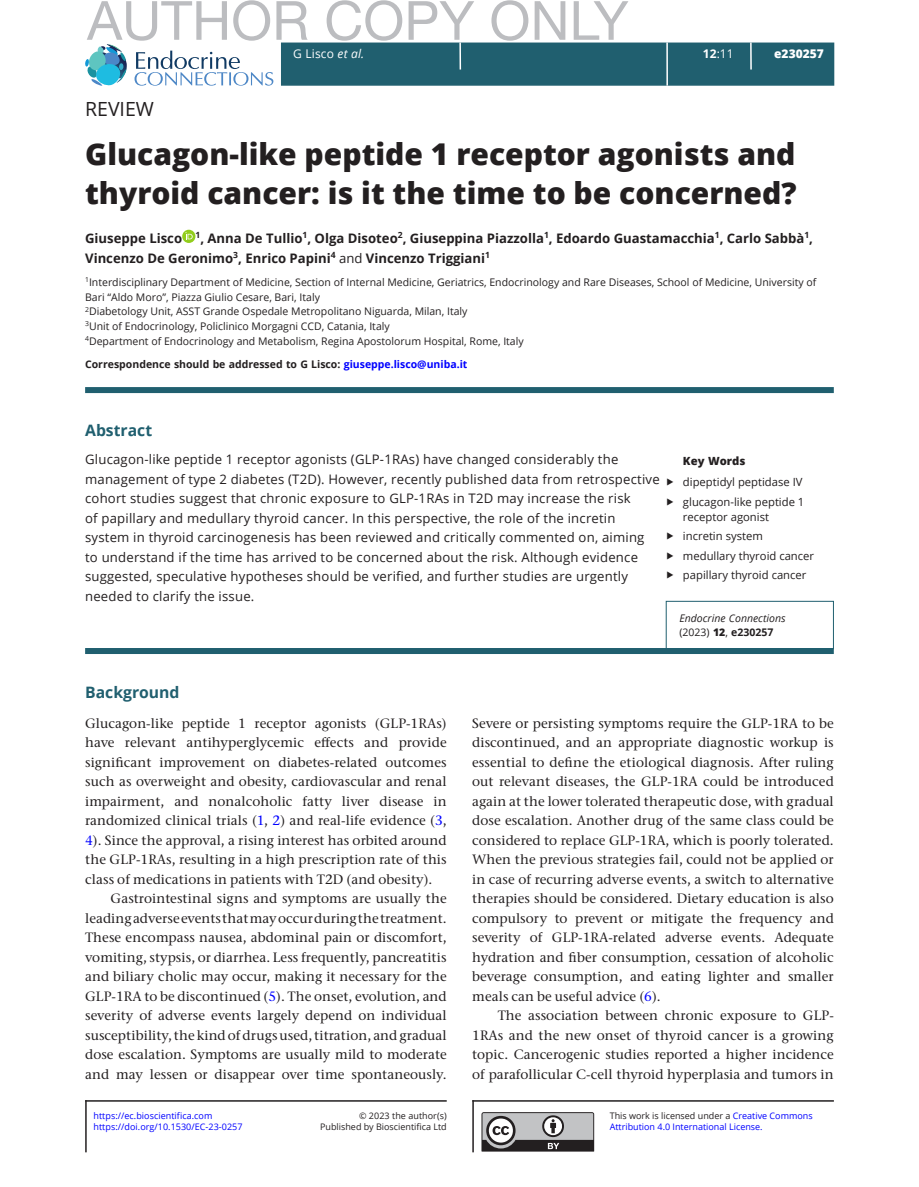
<style>
.page{position:relative;width:919px;height:1187px;background:#fff}
.page>*{position:absolute;margin:0;border:0;box-sizing:border-box;transform-origin:0 0}
.t1{font:54px "Helvetica Neue LT Pro";color:#bcbdc0}
.CT{font:800 30px/39px "Open Sans";color:#231f20}
.AT{font:19.5px "Open Sans";color:#231f20}
.H1_Rule{font:700 15.75px "Open Sans";color:#205f6f}
.ABS_H{font:700 15.75px "Open Sans";color:#205f6f}
.TXI{font:500 13.5px/19.5px "Stone Serif ITC Pro";letter-spacing:.005em;color:#231f20;text-align:justify}
.TXT{font:500 13.5px/19.5px "Stone Serif ITC Pro";letter-spacing:.005em;color:#231f20;text-align:justify}
.ABS_TXT_L{font:13.2px/19.5px "Open Sans";letter-spacing:.015em;color:#231f20}
.AU{font:700 13.2px/19.5px "Open Sans";color:#231f20}
.t2{font:12px "Open Sans";letter-spacing:.015em;color:#fff}
.t3{font:800 12px "Open Sans";color:#fff}
.t4{font:11.25px/15px "Open Sans";color:#231f20}
.Keywords_Head{font:800 11.25px "Open Sans";color:#231f20}
.Address{font:10.5px/14.7px "Open Sans";color:#231f20}
.Corres{font:700 10.5px "Open Sans";color:#231f20}
.Corres-2{font:italic 10.5px "Open Sans";color:#231f20}
.Corres-3{font:10.5px "Open Sans";color:#231f20}
.t5{font:9px "Open Sans";letter-spacing:.005em;color:#00f}
.t6{font:9px/11.4px "Open Sans";color:#231f20;text-align:right}
.s1{font-style:italic}
.s2{font-weight:700}
.s3{font-weight:400}
.s4{color:#00f}
.s5{font-weight:800}
</style>
<div class="page">
<div style="left:281px;top:43px;width:553px;height:43px;background:#205f6f;border:2px solid #205f6f"></div>
<svg style="left:750px;top:43px;width:1px;height:27px"></svg>
<hr style="left:666px;top:43px;width:2px;height:43px;background:#fff">
<hr style="left:459px;top:43px;width:2px;height:27px;background:#fff">
<svg style="left:134px;top:51px;width:139px;height:35px"></svg>
<svg style="left:85px;top:44px;width:42px;height:42px"></svg>
<div style="left:665px;top:601px;width:168px;height:48px;border:1px solid #205f6f"></div>
<svg style="left:182px;top:230px;width:13px;height:13px"></svg>
<svg style="left:185px;top:232px;width:8px;height:7px"></svg>
<div style="left:85px;top:387px;width:748px;height:6px;background:#205f6f"></div>
<div style="left:85px;top:648px;width:748px;height:6px;background:#205f6f"></div>
<svg style="left:481px;top:1112px;width:113px;height:39px;background:#8e8d8e"></svg>
<hr style="left:472px;top:1100px;width:361px;height:1px;background:#231f20">
<hr style="left:472px;top:1100px;width:2px;height:52px;background:#231f20">
<hr style="left:85px;top:1100px;width:361px;height:1px;background:#231f20">
<hr style="left:85px;top:1100px;width:2px;height:52px;background:#231f20">
<h1 class="t1" style="left:87px;top:-13px;width:543px">AUTHOR COPY ONLY</h1>
<p class="t2" style="left:293px;top:46px;width:73px">G Lisco <span class="s1">et al.</span></p>
<p class="t2" style="left:703px;top:46px;width:32px"><span class="s2">12</span>:11</p>
<p class="t3" style="left:774px;top:45px;width:51px">e230257</p>
<p class="AT" style="left:85px;top:96px;width:70px">REVIEW</p>
<p class="CT" style="left:85px;top:133px;width:713px">Glucagon-like peptide 1 receptor agonists and thyroid cancer: is it the time to be concerned?</p>
<p class="AU" style="left:85px;top:228px;width:729px">Giuseppe Lisco <sup>1</sup>, Anna De Tullio<sup>1</sup>, Olga Disoteo<sup>2</sup>, Giuseppina Piazzolla<sup>1</sup>, Edoardo Guastamacchia<sup>1</sup>, Carlo Sabbà<sup>1</sup>,<br>Vincenzo De Geronimo<sup>3</sup>, Enrico Papini<sup>4</sup> <span class="s3">and</span> Vincenzo Triggiani<sup>1</sup></p>
<p class="Address" style="left:85px;top:275px;width:732px"><sup>1</sup>Interdisciplinary Department of Medicine, Section of Internal Medicine, Geriatrics, Endocrinology and Rare Diseases, School of Medicine, University of<br>Bari “Aldo Moro”, Piazza Giulio Cesare, Bari, Italy</p>
<p class="Address" style="left:85px;top:304px;width:384px"><sup>2</sup>Diabetology Unit, ASST Grande Ospedale Metropolitano Niguarda, Milan, Italy</p>
<p class="Address" style="left:85px;top:318px;width:306px"><sup>3</sup>Unit of Endocrinology, Policlinico Morgagni CCD, Catania, Italy</p>
<p class="Address" style="left:85px;top:333px;width:440px"><sup>4</sup>Department of Endocrinology and Metabolism, Regina Apostolorum Hospital, Rome, Italy</p>
<p class="Corres" style="left:85px;top:357px;width:384px">Correspondence should be addressed to G Lisco: <span class="s4">giuseppe.lisco@uniba.it</span></p>
<p class="ABS_H" style="left:85px;top:419px;width:69px">Abstract</p>
<p class="ABS_TXT_L" style="left:85px;top:449px;width:576px">Glucagon-like peptide 1 receptor agonists (GLP-1RAs) have changed considerably the management of type 2 diabetes (T2D). However, recently published data from retrospective cohort studies suggest that chronic exposure to GLP-1RAs in T2D may increase the risk<br>of papillary and medullary thyroid cancer. In this perspective, the role of the incretin system in thyroid carcinogenesis has been reviewed and critically commented on, aiming to understand if the time has arrived to be concerned about the risk. Although evidence suggested, speculative hypotheses should be verified, and further studies are urgently needed to clarify the issue.</p>
<p class="Keywords_Head" style="left:683px;top:452px;width:64px">Key Words</p>
<p class="t4" style="left:683px;top:474px;width:121px">dipeptidyl peptidase IV</p>
<p class="t4" style="left:683px;top:493px;width:123px">glucagon-like peptide 1 receptor agonist</p>
<p class="t4" style="left:683px;top:528px;width:81px">incretin system</p>
<p class="t4" style="left:683px;top:547px;width:133px">medullary thyroid cancer</p>
<p class="t4" style="left:683px;top:567px;width:125px">papillary thyroid cancer</p>
<p class="Corres-2" style="left:679px;top:610px;width:108px">Endocrine Connections</p>
<p class="Corres-3" style="left:679px;top:625px;width:95px">(2023) <span class="s5">12</span>, <span class="s2">e230257</span></p>
<p class="H1_Rule" style="left:85px;top:681px;width:96px">Background</p>
<p class="TXT" style="left:85px;top:713px;width:363px">Glucagon-like peptide 1 receptor agonists (GLP-1RAs) have relevant antihyperglycemic effects and provide significant improvement on diabetes-related outcomes such as overweight and obesity, cardiovascular and renal impairment, and nonalcoholic fatty liver disease in randomized clinical trials (<span class="s4">1</span>, <span class="s4">2</span>) and real-life evidence (<span class="s4">3</span>, <span class="s4">4</span>). Since the approval, a rising interest has orbited around the GLP-1RAs, resulting in a high prescription rate of this class of medications in patients with T2D (and obesity).</p>
<p class="TXI" style="left:85px;top:888px;width:363px;text-indent:26px">Gastrointestinal signs and symptoms are usually the leading adverse events that may occur during the treatment.<br>These encompass nausea, abdominal pain or discomfort, vomiting, stypsis, or diarrhea. Less frequently, pancreatitis and biliary cholic may occur, making it necessary for the GLP-1RA to be discontinued (<span class="s4">5</span>). The onset, evolution, and severity of adverse events largely depend on individual susceptibility, the kind of drugs used, titration, and gradual dose escalation. Symptoms are usually mild to moderate and may lessen or disappear over time spontaneously.</p>
<p class="TXI" style="left:472px;top:713px;width:363px">Severe or persisting symptoms require the GLP-1RA to be discontinued, and an appropriate diagnostic workup is essential to define the etiological diagnosis. After ruling out relevant diseases, the GLP-1RA could be introduced again at the lower tolerated therapeutic dose, with gradual dose escalation. Another drug of the same class could be considered to replace GLP-1RA, which is poorly tolerated.<br>When the previous strategies fail, could not be applied or in case of recurring adverse events, a switch to alternative therapies should be considered. Dietary education is also compulsory to prevent or mitigate the frequency and severity of GLP-1RA-related adverse events. Adequate hydration and fiber consumption, cessation of alcoholic beverage consumption, and eating lighter and smaller meals can be useful advice (<span class="s4">6</span>).</p>
<p class="TXI" style="left:472px;top:1005px;width:363px;text-indent:26px">The association between chronic exposure to GLP-1RAs and the new onset of thyroid cancer is a growing topic. Cancerogenic studies reported a higher incidence of parafollicular C-cell thyroid hyperplasia and tumors in</p>
<p class="t6" style="left:609px;top:1109px;width:204px">This work is licensed under a <span class="s4">Creative Commons</span></p>
<p class="t5" style="left:93px;top:1109px;width:120px">https://ec.bioscientifica.com</p>
<p class="t6" style="left:320px;top:1109px;width:128px">© 2023 the author(s)<br>Published by Bioscientifica Ltd</p>
<p class="t5" style="left:93px;top:1120px;width:151px">https://doi.org/10.1530/EC-23-0257</p>
<p class="t5" style="left:609px;top:1120px;width:154px">Attribution 4.0 International License.</p>
</div>
